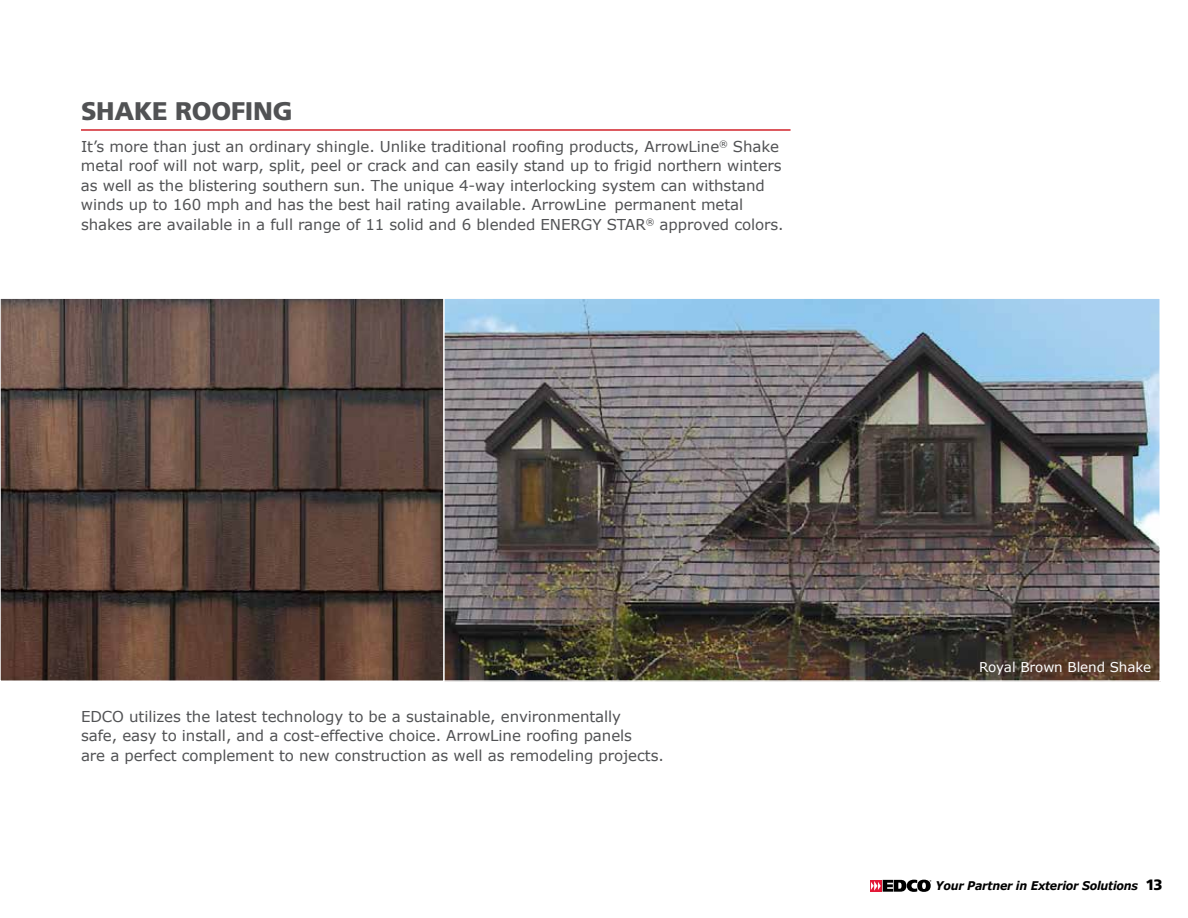
<style>
.page{position:relative;width:1188px;height:918px;background:#fff}
.page>*{position:absolute;margin:0;border:0;box-sizing:border-box;transform-origin:0 0}
.t1{font:900 25.5px "Frutiger LT Std";letter-spacing:-.01em;color:#515254}
.t2{font:15px/19.5px "Verdana";letter-spacing:-.005em;color:#515254}
.t3{font:13.5px "Verdana";letter-spacing:-.005em;color:#fff}
.t4{font:italic 700 12px "Verdana";letter-spacing:-.02em;color:#000;scale:.92 1}
.s1{font-family:"Frutiger LT Std";font-weight:900;font-style:normal;font-size:15px}
</style>
<div class="page">
<img style="left:3px;top:300px;width:1155px;height:379px">
<div style="left:443px;top:297px;width:718px;height:385px;border:2px solid #fff"></div>
<div style="left:0;top:297px;width:445px;height:385px;border:2px solid #fff"></div>
<hr style="left:81px;top:129px;width:710px;height:2px;background:#d2232a">
<svg style="left:870px;top:880px;width:1px;height:12px"></svg>
<svg style="left:871px;top:880px;width:60px;height:12px"></svg>
<h1 class="t1" style="left:81px;top:96px;width:213px">SHAKE ROOFING</h1>
<p class="t2" style="left:81px;top:136px;width:704px">It’s more than just an ordinary shingle. Unlike traditional roofing products, ArrowLine<sup>®</sup> Shake metal roof will not warp, split, peel or crack and can easily stand up to frigid northern winters as well as the blistering southern sun. The unique 4-way interlocking system can withstand winds up to 160 mph and has the best hail rating available. ArrowLine permanent metal shakes are available in a full range of 11 solid and 6 blended ENERGY STAR<sup>®</sup> approved colors.</p>
<p class="t2" style="left:81px;top:706px;width:584px">EDCO utilizes the latest technology to be a sustainable, environmentally<br>safe, easy to install, and a cost-effective choice. ArrowLine roofing panels<br>are a perfect complement to new construction as well as remodeling projects.</p>
<p class="t3" style="left:979px;top:658px;width:174px">Royal Brown Blend Shake</p>
<p class="t4" style="left:936px;top:878px;width:248px">Your Partner in Exterior Solutions <span class="s1">13</span></p>
</div>
